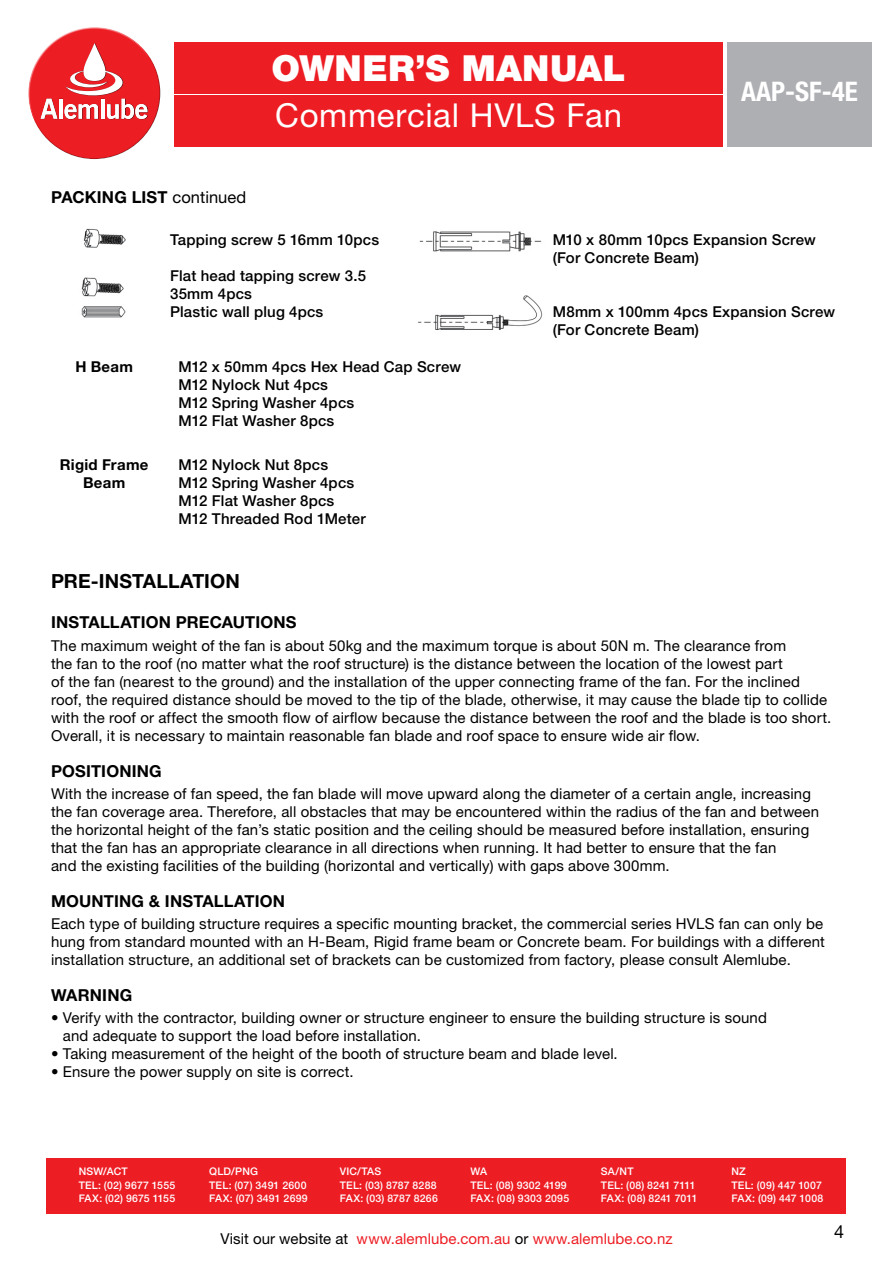
<style>
.page{position:relative;width:893px;height:1263px;background:#fff}
.page>*{position:absolute;margin:0;border:0;box-sizing:border-box;transform-origin:0 0}
.t1{font:900 36px "Helvetica Neue LT Std";letter-spacing:.01em;color:#fff}
.t2{font:33px "Helvetica Neue LT Std";letter-spacing:.02em;color:#fff}
.t3{font:700 condensed 27px "Helvetica Neue LT Std";color:#fff}
.t4{font:700 19.5px "Helvetica Neue LT Std";letter-spacing:.005em;color:#000}
.t5{font:18px "Helvetica Neue LT Std";color:#000}
.t6{font:700 16.5px "Helvetica Neue LT Std";letter-spacing:.01em;color:#000}
.t7{font:15px/18px "Helvetica Neue LT Std";letter-spacing:.01em;color:#000}
.t8{font:500 15px/18px "Helvetica Neue LT Std";letter-spacing:.015em;color:#000}
.t9{font:15px "Helvetica Neue LT Std";letter-spacing:.005em;color:#ed1d24}
.t10{font:700 15px/18px "Helvetica Neue LT Std";letter-spacing:.02em;color:#000;text-align:center}
.t11{font:500 10.5px/14.1px "Helvetica Neue LT Std";letter-spacing:.02em;color:#fff}
.s1{font-weight:400}
.s2{color:#000}
</style>
<div class="page">
<div style="left:47px;top:1159px;width:799px;height:55px;background:#ed1d24"></div>
<div style="left:174px;top:96px;width:549px;height:51px;background:#ed1d24"></div>
<div style="left:174px;top:43px;width:549px;height:51px;background:#ed1d24"></div>
<div style="left:727px;top:43px;width:145px;height:104px;background:#adafb2"></div>
<svg style="left:28px;top:27px;width:109px;height:84px"></svg>
<svg style="left:31px;top:48px;width:130px;height:111px;fill:#ed1d24"></svg>
<svg style="left:41px;top:43px;width:107px;height:76px;background:#ed2d33"></svg>
<svg style="left:41px;top:99px;width:16px;height:20px"></svg>
<hr style="left:59px;top:99px;width:3px;height:20px;background:#fff">
<svg style="left:65px;top:43px;width:82px;height:76px"></svg>
<img style="left:81px;top:228px;width:45px;height:90px">
<img style="left:418px;top:231px;width:125px;height:99px">
<p class="t6" style="left:51px;top:187px;width:197px">PACKING LIST <span class="s1">continued</span></p>
<h1 class="t1" style="left:272px;top:47px;width:355px">OWNER’S MANUAL</h1>
<h2 class="t2" style="left:275px;top:96px;width:348px">Commercial HVLS Fan</h2>
<h3 class="t3" style="left:741px;top:75px;width:118px">AAP-SF-4E</h3>
<p class="t10" style="left:75px;top:357px;width:59px">H Beam</p>
<p class="t10" style="left:60px;top:455px;width:90px">Rigid Frame<br>Beam</p>
<p class="t8" style="left:170px;top:230px;width:211px">Tapping screw 5 16mm 10pcs</p>
<p class="t8" style="left:170px;top:266px;width:198px">Flat head tapping screw 3.5<br>35mm 4pcs<br>Plastic wall plug 4pcs</p>
<p class="t8" style="left:179px;top:358px;width:284px">M12 x 50mm 4pcs Hex Head Cap Screw<br>M12 Nylock Nut 4pcs<br>M12 Spring Washer 4pcs<br>M12 Flat Washer 8pcs</p>
<p class="t8" style="left:179px;top:455px;width:189px">M12 Nylock Nut 8pcs<br>M12 Spring Washer 4pcs<br>M12 Flat Washer 8pcs<br>M12 Threaded Rod 1Meter</p>
<p class="t8" style="left:553px;top:230px;width:265px">M10 x 80mm 10pcs Expansion Screw (For Concrete Beam)</p>
<p class="t8" style="left:553px;top:302px;width:284px">M8mm x 100mm 4pcs Expansion Screw (For Concrete Beam)</p>
<h3 class="t4" style="left:51px;top:569px;width:190px">PRE-INSTALLATION</h3>
<p class="t6" style="left:51px;top:612px;width:247px">INSTALLATION PRECAUTIONS</p>
<p class="t7" style="left:51px;top:636px;width:782px">The maximum weight of the fan is about 50kg and the maximum torque is about 50N m. The clearance from<br>the fan to the roof (no matter what the roof structure) is the distance between the location of the lowest part<br>of the fan (nearest to the ground) and the installation of the upper connecting frame of the fan. For the inclined roof, the required distance should be moved to the tip of the blade, otherwise, it may cause the blade tip to collide with the roof or affect the smooth flow of airflow because the distance between the roof and the blade is too short.<br>Overall, it is necessary to maintain reasonable fan blade and roof space to ensure wide air flow.</p>
<p class="t6" style="left:51px;top:760px;width:112px">POSITIONING</p>
<p class="t7" style="left:51px;top:784px;width:770px">With the increase of fan speed, the fan blade will move upward along the diameter of a certain angle, increasing the fan coverage area. Therefore, all obstacles that may be encountered within the radius of the fan and between the horizontal height of the fan’s static position and the ceiling should be measured before installation, ensuring that the fan has an appropriate clearance in all directions when running. It had better to ensure that the fan<br>and the existing facilities of the building (horizontal and vertically) with gaps above 300mm.</p>
<p class="t6" style="left:51px;top:891px;width:235px">MOUNTING &amp; INSTALLATION</p>
<p class="t7" style="left:51px;top:914px;width:775px">Each type of building structure requires a specific mounting bracket, the commercial series HVLS fan can only be hung from standard mounted with an H-Beam, Rigid frame beam or Concrete beam. For buildings with a different installation structure, an additional set of brackets can be customized from factory, please consult Alemlube.</p>
<p class="t6" style="left:51px;top:985px;width:83px">WARNING</p>
<p class="t7" style="left:63px;top:1009px;width:706px;text-indent:-12px">• Verify with the contractor, building owner or structure engineer to ensure the building structure is sound and adequate to support the load before installation.</p>
<p class="t7" style="left:51px;top:1045px;width:568px">• Taking measurement of the height of the booth of structure beam and blade level.</p>
<p class="t7" style="left:51px;top:1063px;width:304px">• Ensure the power supply on site is correct.</p>
<p class="t11" style="left:79px;top:1164px;width:98px">NSW/ACT<br>TEL: (02) 9677 1555</p>
<p class="t11" style="left:79px;top:1190px;width:98px">FAX: (02) 9675 1155</p>
<p class="t11" style="left:209px;top:1164px;width:99px">QLD/PNG<br>TEL: (07) 3491 2600</p>
<p class="t11" style="left:209px;top:1190px;width:100px">FAX: (07) 3491 2699</p>
<p class="t11" style="left:340px;top:1164px;width:98px">VIC/TAS<br>TEL: (03) 8787 8288</p>
<p class="t11" style="left:340px;top:1190px;width:100px">FAX: (03) 8787 8266</p>
<p class="t11" style="left:470px;top:1164px;width:98px">WA<br>TEL: (08) 9302 4199</p>
<p class="t11" style="left:470px;top:1190px;width:100px">FAX: (08) 9303 2095</p>
<p class="t11" style="left:601px;top:1164px;width:96px">SA/NT<br>TEL: (08) 8241 7111</p>
<p class="t11" style="left:601px;top:1190px;width:98px">FAX: (08) 8241 7011</p>
<p class="t9" style="left:220px;top:1230px;width:454px"><span class="s2">Visit our website at</span> www.alemlube.com.au <span class="s2">or</span> www.alemlube.co.nz</p>
<p class="t11" style="left:731px;top:1164px;width:92px">NZ<br>TEL: (09) 447 1007</p>
<p class="t11" style="left:731px;top:1190px;width:93px">FAX: (09) 447 1008</p>
<p class="t5" style="left:834px;top:1220px;width:12px">4</p>
</div>
